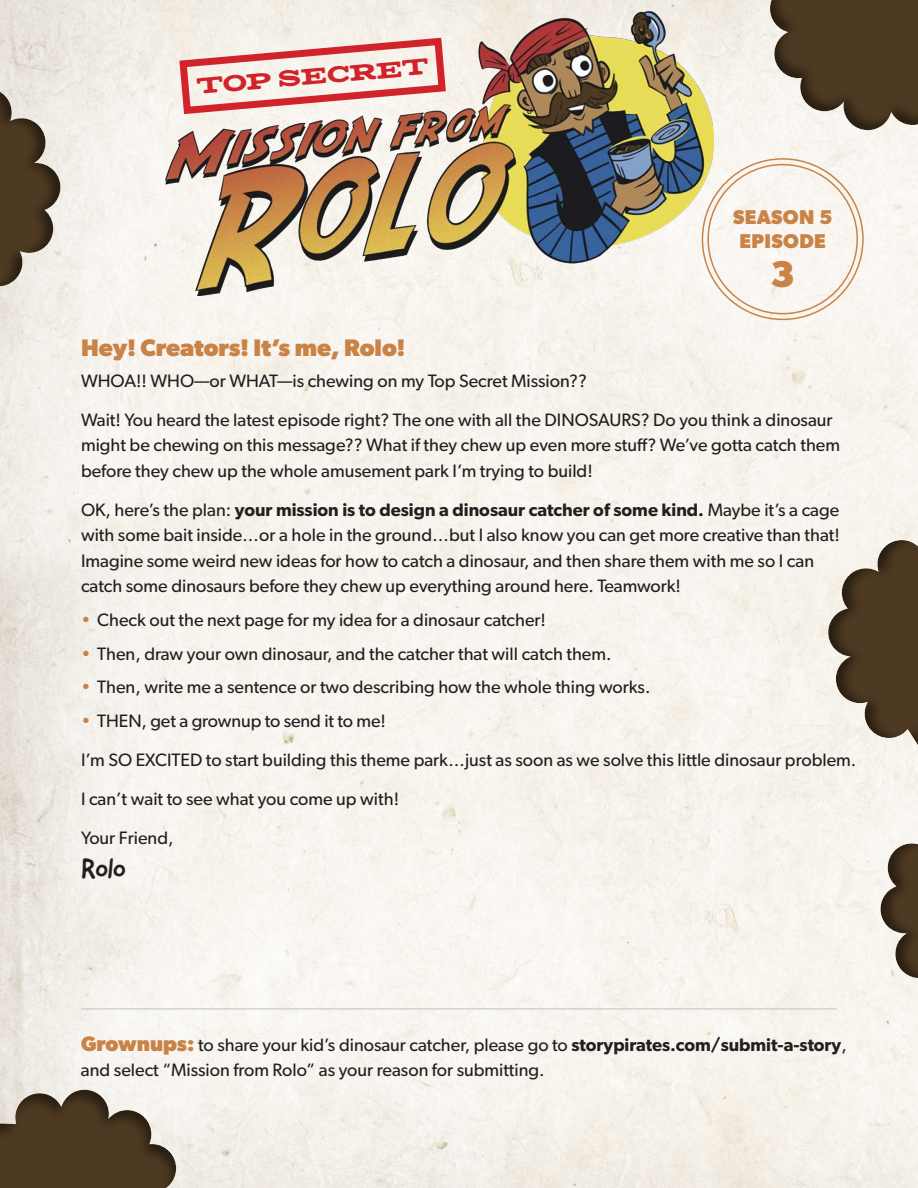
<style>
.page{position:relative;width:918px;height:1188px;background:#fff}
.page>*{position:absolute;margin:0;border:0;box-sizing:border-box;transform-origin:0 0}
.t1{font:700 37.35px "Gibson";color:#c98347}
.t2{font:27px "Good Dog New";color:#231f20}
.t3{font:700 24px "Gibson";color:#c98347}
.t4{font:22.2px "Matchbook Texture";color:#d1232a}
.t5{font:700 20.1px/24px "Gibson";letter-spacing:.02em;color:#c98347;text-align:center}
.t6{font:18px/25.5px "Gibson";color:#231f20}
.s1{font-weight:600}
.s2{color:#c98347}
.s3{font-weight:700;font-size:21px;color:#c98347}
</style>
<div class="page">
<img style="left:0;top:0;width:918px;height:502px">
<hr style="left:81px;top:1008px;width:756px;height:2px;background:#d1d2d4">
<img style="left:165px;top:11px;width:549px;height:285px">
<div style="left:767px;top:0;width:151px;height:132px;background:#231f20;opacity:.55"></div>
<svg style="left:783px;top:500px;width:135px;height:546px"></svg>
<svg style="left:0;top:1084px;width:186px;height:104px;background:#7b6d5b"></svg>
<svg style="left:0;top:50px;width:108px;height:283px;background:#c7c0b6"></svg>
<svg style="left:176px;top:34px;width:274px;height:84px"></svg>
<p class="t4" style="left:195px;top:72px;width:235px;rotate:-5deg">TOP SECRET</p>
<p class="t5" style="left:733px;top:205px;width:101px">SEASON 5<br>EPISODE</p>
<p class="t1" style="left:770px;top:252px;width:26px">3</p>
<p class="t3" style="left:81px;top:333px;width:326px">Hey! Creators! It’s me, Rolo!</p>
<p class="t6" style="left:81px;top:368px;width:508px">WHOA!! WHO—or WHAT—is chewing on my Top Secret Mission??</p>
<p class="t6" style="left:81px;top:407px;width:761px">Wait! You heard the latest episode right? The one with all the DINOSAURS? Do you think a dinosaur might be chewing on this message?? What if they chew up even more stuff? We’ve gotta catch them before they chew up the whole amusement park I’m trying to build!</p>
<p class="t6" style="left:81px;top:497px;width:760px">OK, here’s the plan: <span class="s1">your mission is to design a dinosaur catcher of some kind.</span> Maybe it’s a cage with some bait inside…or a hole in the ground…but I also know you can get more creative than that!<br>Imagine some weird new ideas for how to catch a dinosaur, and then share them with me so I can catch some dinosaurs before they chew up everything around here. Teamwork!</p>
<p class="t6" style="left:81px;top:607px;width:467px"><span class="s2">•</span> Check out the next page for my idea for a dinosaur catcher!</p>
<p class="t6" style="left:81px;top:640px;width:532px"><span class="s2">•</span> Then, draw your own dinosaur, and the catcher that will catch them.</p>
<p class="t6" style="left:81px;top:674px;width:571px"><span class="s2">•</span> Then, write me a sentence or two describing how the whole thing works.</p>
<p class="t6" style="left:81px;top:708px;width:307px"><span class="s2">•</span> THEN, get a grownup to send it to me!</p>
<p class="t6" style="left:81px;top:747px;width:777px">I’m SO EXCITED to start building this theme park…just as soon as we solve this little dinosaur problem.</p>
<p class="t6" style="left:81px;top:786px;width:320px">I can’t wait to see what you come up with!</p>
<p class="t6" style="left:81px;top:825px;width:94px">Your Friend,</p>
<p class="t2" style="left:81px;top:852px;width:46px">Rolo</p>
<p class="t6" style="left:81px;top:1031px;width:767px"><span class="s3">Grownups:</span> to share your kid’s dinosaur catcher, please go to <span class="s1">storypirates.com/submit-a-story</span>, and select “Mission from Rolo” as your reason for submitting.</p>
</div>
